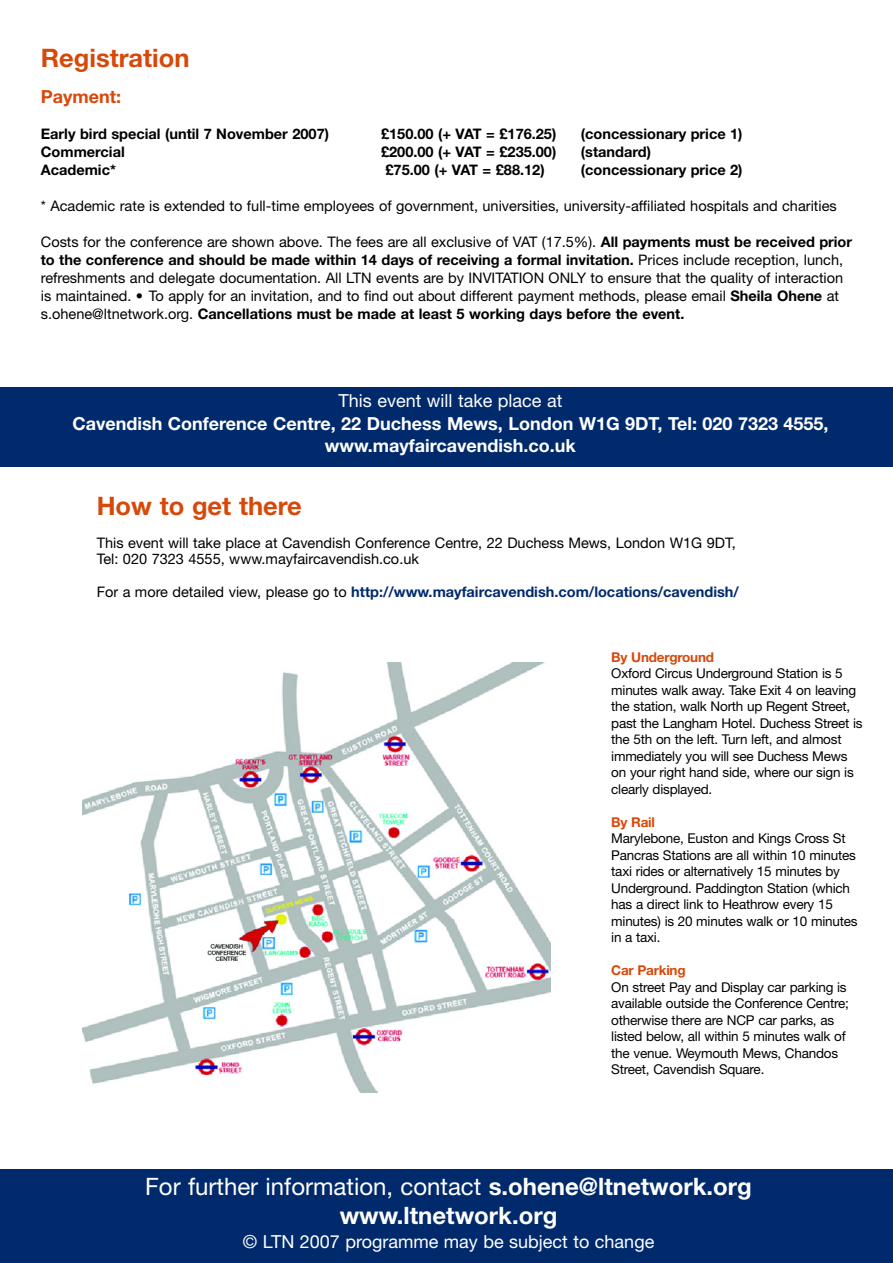
<style>
.page{position:relative;width:893px;height:1263px;background:#fff}
.page>*{position:absolute;margin:0;border:0;box-sizing:border-box;transform-origin:0 0}
.t1{font:700 25.5px "Helvetica Neue";color:#d74809}
.t2{font:700 24px/28.8px "Helvetica Neue";color:#fff;text-align:center}
.t3{font:700 18px/22.5px "Helvetica Neue";color:#fff;text-align:center}
.t4{font:18px "Helvetica Neue";color:#fff}
.t5{font:700 18px "Helvetica Neue";color:#d74809}
.t6{font:14.55px/18px "Helvetica Neue";color:#000}
.t7{font:700 14.55px "Helvetica Neue";color:#000}
.t8{font:700 14.55px "Helvetica Neue";color:#002a6c}
.t9{font:13.5px/16.5px "Helvetica Neue";letter-spacing:-.015em;color:#000}
.t10{font:700 13.5px "Helvetica Neue";letter-spacing:-.015em;color:#d74809}
.s1{font-weight:700}
.s2{font-weight:400;color:#000}
.s3{font-weight:400}
</style>
<div class="page">
<div style="left:0;top:1169px;width:893px;height:94px;background:#002a6c"></div>
<div style="left:0;top:387px;width:893px;height:80px;background:#002a6c"></div>
<img style="left:82px;top:662px;width:468px;height:430px">
<h1 class="t1" style="left:41px;top:48px;width:150px">Registration</h1>
<p class="t5" style="left:41px;top:90px;width:82px">Payment:</p>
<p class="t7" style="left:41px;top:128px;width:290px">Early bird special (until 7 November 2007)</p>
<p class="t7" style="left:381px;top:128px;width:177px">£150.00 (+ VAT = £176.25)</p>
<p class="t7" style="left:581px;top:128px;width:163px">(concessionary price 1)</p>
<p class="t7" style="left:41px;top:146px;width:85px">Commercial</p>
<p class="t7" style="left:381px;top:146px;width:177px">£200.00 (+ VAT = £235.00)</p>
<p class="t7" style="left:581px;top:146px;width:72px">(standard)</p>
<p class="t7" style="left:41px;top:164px;width:77px">Academic*</p>
<p class="t7" style="left:385px;top:164px;width:161px">£75.00 (+ VAT = £88.12)</p>
<p class="t7" style="left:581px;top:164px;width:163px">(concessionary price 2)</p>
<p class="t6" style="left:41px;top:198px;width:797px">* Academic rate is extended to full-time employees of government, universities, university-affiliated hospitals and charities</p>
<p class="t6" style="left:41px;top:234px;width:813px">Costs for the conference are shown above. The fees are all exclusive of VAT (17.5%). <span class="s1">All payments must be received prior to the conference and should be made within 14 days of receiving a formal invitation.</span> Prices include reception, lunch, refreshments and delegate documentation. All LTN events are by INVITATION ONLY to ensure that the quality of interaction is maintained. • To apply for an invitation, and to find out about different payment methods, please email <span class="s1">Sheila Ohene</span> at s.ohene@ltnetwork.org. <span class="s1">Cancellations must be made at least 5 working days before the event.</span></p>
<p class="t4" style="left:338px;top:394px;width:225px">This event will take place at</p>
<p class="t3" style="left:72px;top:413px;width:758px">Cavendish Conference Centre, 22 Duchess Mews, London W1G 9DT, Tel: 020 7323 4555, www.mayfaircavendish.co.uk</p>
<h1 class="t1" style="left:97px;top:497px;width:207px">How to get there</h1>
<p class="t6" style="left:97px;top:536px;width:641px;line-height:16.5px">This event will take place at Cavendish Conference Centre, 22 Duchess Mews, London W1G 9DT,<br>Tel: 020 7323 4555, www.mayfaircavendish.co.uk</p>
<p class="t8" style="left:97px;top:587px;width:644px"><span class="s2">For a more detailed view, please go to</span> http://www.mayfaircavendish.com/locations/cavendish/</p>
<p class="t10" style="left:611px;top:652px;width:104px">By Underground</p>
<p class="t9" style="left:611px;top:666px;width:253px">Oxford Circus Underground Station is 5 minutes walk away. Take Exit 4 on leaving the station, walk North up Regent Street, past the Langham Hotel. Duchess Street is the 5th on the left. Turn left, and almost immediately you will see Duchess Mews on your right hand side, where our sign is clearly displayed.</p>
<p class="t10" style="left:611px;top:817px;width:45px">By Rail</p>
<p class="t9" style="left:611px;top:831px;width:248px">Marylebone, Euston and Kings Cross St Pancras Stations are all within 10 minutes taxi rides or alternatively 15 minutes by Underground. Paddington Station (which has a direct link to Heathrow every 15 minutes) is 20 minutes walk or 10 minutes in a taxi.</p>
<p class="t10" style="left:611px;top:966px;width:76px">Car Parking</p>
<p class="t9" style="left:611px;top:980px;width:239px">On street Pay and Display car parking is available outside the Conference Centre; otherwise there are NCP car parks, as listed below, all within 5 minutes walk of the venue. Weymouth Mews, Chandos Street, Cavendish Square.</p>
<h2 class="t2" style="left:145px;top:1174px;width:608px"><span class="s3">For further information, contact</span> s.ohene@ltnetwork.org www.ltnetwork.org</h2>
<p class="t4" style="left:243px;top:1235px;width:413px">© LTN 2007 programme may be subject to change</p>
</div>
